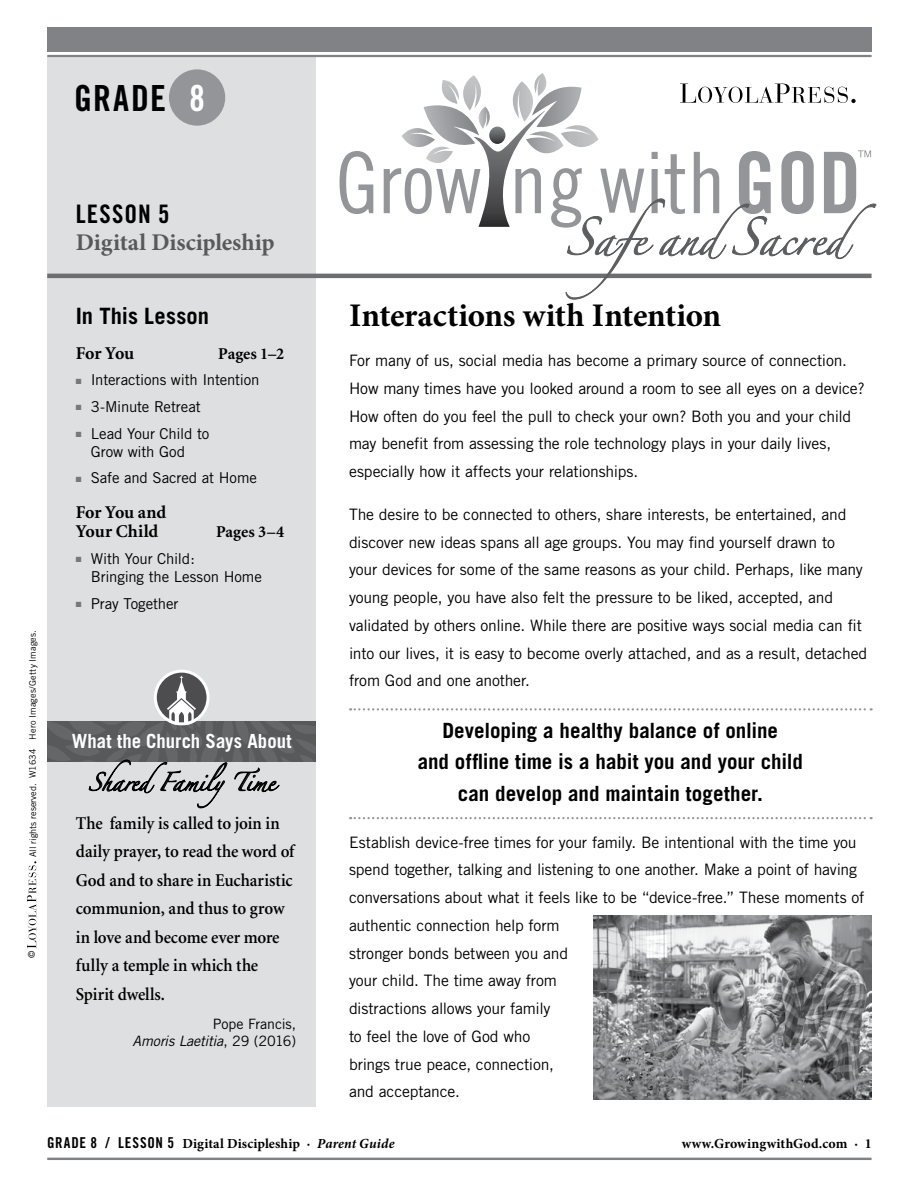
<style>
.page{position:relative;width:918px;height:1188px;background:#fff}
.page>*{position:absolute;margin:0;border:0;box-sizing:border-box;transform-origin:0 0}
.t1{font:36px "Trade Gothic Bold Cond Twenty";letter-spacing:.04em;color:#000}
.t2{font:700 33px "Minion Pro";letter-spacing:-.01em;color:#000}
.t3{font:25.5px "Trade Gothic Bold Cond Twenty";letter-spacing:.05em;color:#000}
.t4{font:700 24px "Minion Pro";letter-spacing:-.005em;color:#58595b}
.t5{font:700 22.5px "Trade Gothic";letter-spacing:.005em;color:#000}
.t6{font:700 21px/31.5px "Trade Gothic";color:#000;text-align:center}
.t7{font:700 19.5px "Trade Gothic";letter-spacing:.005em;color:#fff;scale:.96 1}
.t8{font:600 18px/28.5px "Minion";letter-spacing:-.005em;color:#000;scale:.95 1}
.t9{font:700 18px/19.5px "Minion";letter-spacing:-.01em;color:#000}
.t10{font:700 16.5px "Minion";color:#000}
.t11{font:16.5px "Zapfino";letter-spacing:-.015em;color:#000}
.t12{font:15.75px/27.8px "Trade Gothic";letter-spacing:-.01em;color:#000}
.t13{font:15px/18px "Trade Gothic";letter-spacing:-.01em;color:#000}
.t14{font:14.25px/16.5px "Trade Gothic";letter-spacing:-.005em;color:#000;text-align:right}
.t15{font:700 13.8px "Minion Pro";letter-spacing:.01em;color:#000}
.t16{font:9.15px "Trade Gothic";color:#000}
.t17{font:9px "Trade Gothic";letter-spacing:.015em;color:#000}
.s1{color:#fff}
.s2{font-size:9.15px}
.s3{color:#77787b}
.s4{font-style:italic}
.s5{font-family:"Trade Gothic Bold Cond Twenty";font-weight:400;font-size:15px}
</style>
<div class="page">
<div style="left:47px;top:57px;width:269px;height:1050px;background:#dedfe0"></div>
<hr style="left:47px;top:55px;width:825px;height:2px;background:#808285">
<div style="left:47px;top:27px;width:825px;height:24px;background:#808285"></div>
<hr style="left:47px;top:1158px;width:825px;height:2px;background:#808285">
<hr style="left:47px;top:274px;width:825px;height:4px;background:#6d6e71">
<img style="left:479px;top:122px;width:53px;height:28px">
<img style="left:424px;top:105px;width:55px;height:42px">
<img style="left:532px;top:87px;width:50px;height:40px">
<img style="left:477px;top:107px;width:17px;height:22px">
<img style="left:461px;top:75px;width:23px;height:36px">
<img style="left:442px;top:80px;width:17px;height:24px">
<img style="left:402px;top:128px;width:33px;height:19px">
<img style="left:432px;top:147px;width:18px;height:3px">
<img style="left:489px;top:127px;width:16px;height:17px">
<img style="left:512px;top:81px;width:25px;height:41px">
<img style="left:532px;top:73px;width:17px;height:23px">
<img style="left:561px;top:125px;width:37px;height:22px">
<img style="left:526px;top:131px;width:38px;height:19px">
<svg style="left:680px;top:84px;width:176px;height:19px"></svg>
<svg style="left:340px;top:150px;width:536px;height:149px"></svg>
<div style="left:169px;top:69px;width:56px;height:57px;background:#939598;border-radius:50%"></div>
<svg style="left:27px;top:861px;width:9px;height:87px"></svg>
<svg style="left:350px;top:708px;width:522px;height:3px"></svg>
<svg style="left:350px;top:817px;width:522px;height:2px"></svg>
<div style="left:154px;top:670px;width:56px;height:55px;border:3px solid #fff;border-radius:50%"></div>
<svg style="left:47px;top:676px;width:269px;height:132px"></svg>
<img style="left:593px;top:916px;width:279px;height:184px">
<h1 class="t1" style="left:74px;top:76px;width:132px">GRADE <span class="s1">8</span></h1>
<h3 class="t3" style="left:76px;top:199px;width:95px">LESSON 5</h3>
<h3 class="t4" style="left:76px;top:228px;width:200px">Digital Discipleship</h3>
<p class="t17" style="left:27px;top:857px;width:229px;rotate:-90deg"><span class="s2">All rights reserved.</span> W1634 Hero Images/Getty Images.</p>
<p class="t16" style="left:26px;top:958px;width:9px;rotate:-90deg">©</p>
<h3 class="t5" style="left:76px;top:302px;width:135px">In This Lesson</h3>
<p class="t9" style="left:76px;top:344px;width:60px">For You</p>
<p class="t10" style="left:218px;top:345px;width:68px">Pages 1–2</p>
<p class="t13" style="left:76px;top:371px;width:185px"><span class="s3">■</span> Interactions with Intention</p>
<p class="t13" style="left:76px;top:397px;width:127px"><span class="s3">■</span> 3-Minute Retreat</p>
<p class="t13" style="left:91px;top:424px;width:120px;text-indent:-15px"><span class="s3">■</span> Lead Your Child to<br>Grow with God</p>
<p class="t13" style="left:76px;top:469px;width:183px"><span class="s3">■</span> Safe and Sacred at Home</p>
<p class="t9" style="left:76px;top:503px;width:92px">For You and<br>Your Child</p>
<p class="t10" style="left:216px;top:524px;width:70px">Pages 3–4</p>
<p class="t13" style="left:91px;top:549px;width:173px;text-indent:-15px"><span class="s3">■</span> With Your Child:<br>Bringing the Lesson Home</p>
<p class="t13" style="left:76px;top:594px;width:104px"><span class="s3">■</span> Pray Together</p>
<p class="t7" style="left:72px;top:729px;width:230px">What the Church Says About</p>
<p class="t11" style="left:88px;top:775px;width:188px">SharedFamilyTime</p>
<p class="t8" style="left:76px;top:809px;width:232px">The family is called to join in daily prayer, to read the word of<br>God and to share in Eucharistic communion, and thus to grow in love and become ever more fully a temple in which the<br>Spirit dwells.</p>
<p class="t14" style="left:132px;top:1016px;width:165px">Pope Francis,<br><span class="s4">Amoris Laetitia</span>, 29 (2016)</p>
<h2 class="t2" style="left:349px;top:296px;width:374px">Interactions with Intention</h2>
<p class="t12" style="left:349px;top:346px;width:517px">For many of us, social media has become a primary source of connection.<br>How many times have you looked around a room to see all eyes on a device?<br>How often do you feel the pull to check your own? Both you and your child may benefit from assessing the role technology plays in your daily lives, especially how it affects your relationships.</p>
<p class="t12" style="left:349px;top:500px;width:520px">The desire to be connected to others, share interests, be entertained, and discover new ideas spans all age groups. You may find yourself drawn to<br>your devices for some of the same reasons as your child. Perhaps, like many young people, you have also felt the pressure to be liked, accepted, and validated by others online. While there are positive ways social media can fit into our lives, it is easy to become overly attached, and as a result, detached from God and one another.</p>
<h3 class="t6" style="left:418px;top:714px;width:387px">Developing a healthy balance of online<br>and offline time is a habit you and your child can develop and maintain together.</h3>
<p class="t12" style="left:349px;top:828px;width:517px">Establish device-free times for your family. Be intentional with the time you spend together, talking and listening to one another. Make a point of having conversations about what it feels like to be “device-free.” These moments of authentic connection help form<br>stronger bonds between you and<br>your child. The time away from<br>distractions allows your family<br>to feel the love of God who<br>brings true peace, connection,<br>and acceptance.</p>
<p class="t15" style="left:47px;top:1135px;width:349px"><span class="s5">GRADE 8 / LESSON 5</span> Digital Discipleship · <span class="s4">Parent Guide</span></p>
<p class="t15" style="left:682px;top:1135px;width:191px">www.GrowingwithGod.com · 1</p>
</div>
